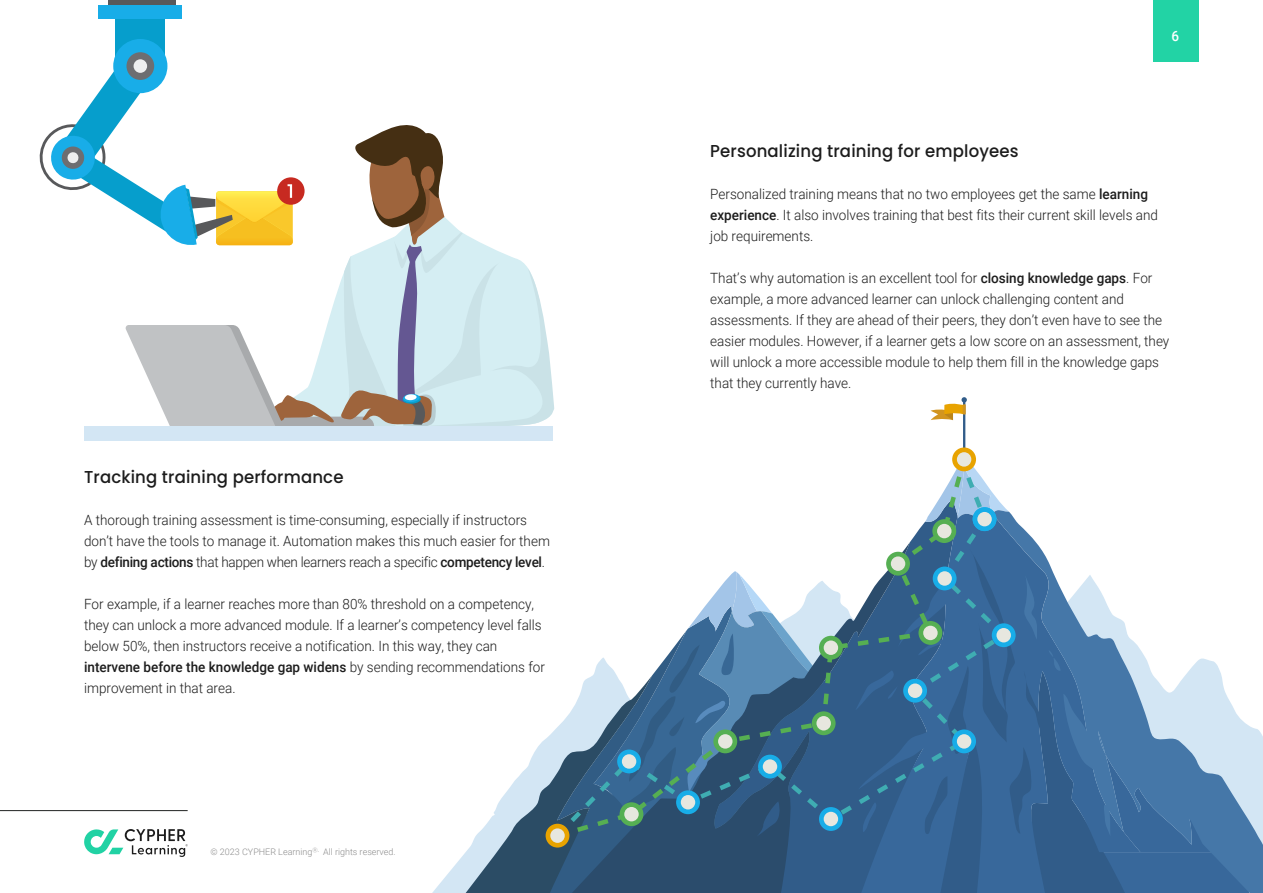
<style>
.page{position:relative;width:1263px;height:893px;background:#fff}
.page>*{position:absolute;margin:0;border:0;box-sizing:border-box;transform-origin:0 0}
.t1{font:500 17.25px "Poppins";letter-spacing:.01em;color:#1c1c1c;scale:.96 1}
.t2{font:300 14.1px/21px "Roboto";color:#1c1c1c;scale:.96 1}
.t3{font:500 14.1px "Roboto";color:#fff;scale:.96 1}
.t4{font:300 9px "Roboto";color:#8c8c8c}
.s1{font-weight:500}
</style>
<div class="page">
<div style="left:1153px;top:0;width:45px;height:62px;background:#22d3a5"></div>
<div style="left:116px;top:15px;width:49px;height:49px;background:#069ecc"></div>
<div style="left:113px;top:39px;width:54px;height:54px;background:#18ade8;border-radius:50%"></div>
<div style="left:126px;top:52px;width:28px;height:28px;background:#6d6e71;border-radius:50%"></div>
<svg style="left:134px;top:59px;width:13px;height:14px"></svg>
<div style="left:108px;top:0;width:67px;height:5px;background:#58595b"></div>
<div style="left:99px;top:5px;width:83px;height:13px;background:#18ade8"></div>
<svg style="left:39px;top:61px;width:515px;height:370px"></svg>
<hr style="left:963px;top:400px;width:2px;height:59px;background:#315c89">
<svg style="left:1011px;top:514px;width:30px;height:35px"></svg>
<svg style="left:1221px;top:675px;width:42px;height:218px"></svg>
<svg style="left:843px;top:512px;width:168px;height:330px"></svg>
<svg style="left:452px;top:571px;width:391px;height:322px"></svg>
<svg style="left:855px;top:549px;width:366px;height:344px;background:#5e86ac"></svg>
<svg style="left:925px;top:447px;width:84px;height:96px"></svg>
<svg style="left:931px;top:397px;width:36px;height:23px"></svg>
<div style="left:84px;top:426px;width:468px;height:14px;background:#d3e6f4"></div>
<hr style="left:0;top:810px;width:188px;height:1px;background:#212322">
<svg style="left:84px;top:829px;width:104px;height:28px"></svg>
<p class="t1" style="left:84px;top:466px;width:272px">Tracking training performance</p>
<p class="t2" style="left:84px;top:508px;width:487px">A thorough training assessment is time-consuming, especially if instructors don’t have the tools to manage it. Automation makes this much easier for them by <span class="s1">defining actions</span> that happen when learners reach a specific <span class="s1">competency level</span>.</p>
<p class="t2" style="left:84px;top:592px;width:481px">For example, if a learner reaches more than 80% threshold on a competency, they can unlock a more advanced module. If a learner’s competency level falls below 50%, then instructors receive a notification. In this way, they can <span class="s1">intervene before the knowledge gap widens</span> by sending recommendations for improvement in that area.</p>
<p class="t4" style="left:211px;top:845px;width:187px">© 2023 CYPHER Learning<sup>Ⓡ.</sup> All rights reserved.</p>
<p class="t3" style="left:1171px;top:26px;width:9px">6</p>
<p class="t1" style="left:710px;top:141px;width:323px">Personalizing training for employees</p>
<p class="t2" style="left:710px;top:183px;width:468px">Personalized training means that no two employees get the same <span class="s1">learning experience</span>. It also involves training that best fits their current skill levels and job requirements.</p>
<p class="t2" style="left:710px;top:267px;width:480px">That’s why automation is an excellent tool for <span class="s1">closing knowledge gaps</span>. For example, a more advanced learner can unlock challenging content and assessments. If they are ahead of their peers, they don’t even have to see the easier modules. However, if a learner gets a low score on an assessment, they will unlock a more accessible module to help them fill in the knowledge gaps that they currently have.</p>
</div>
